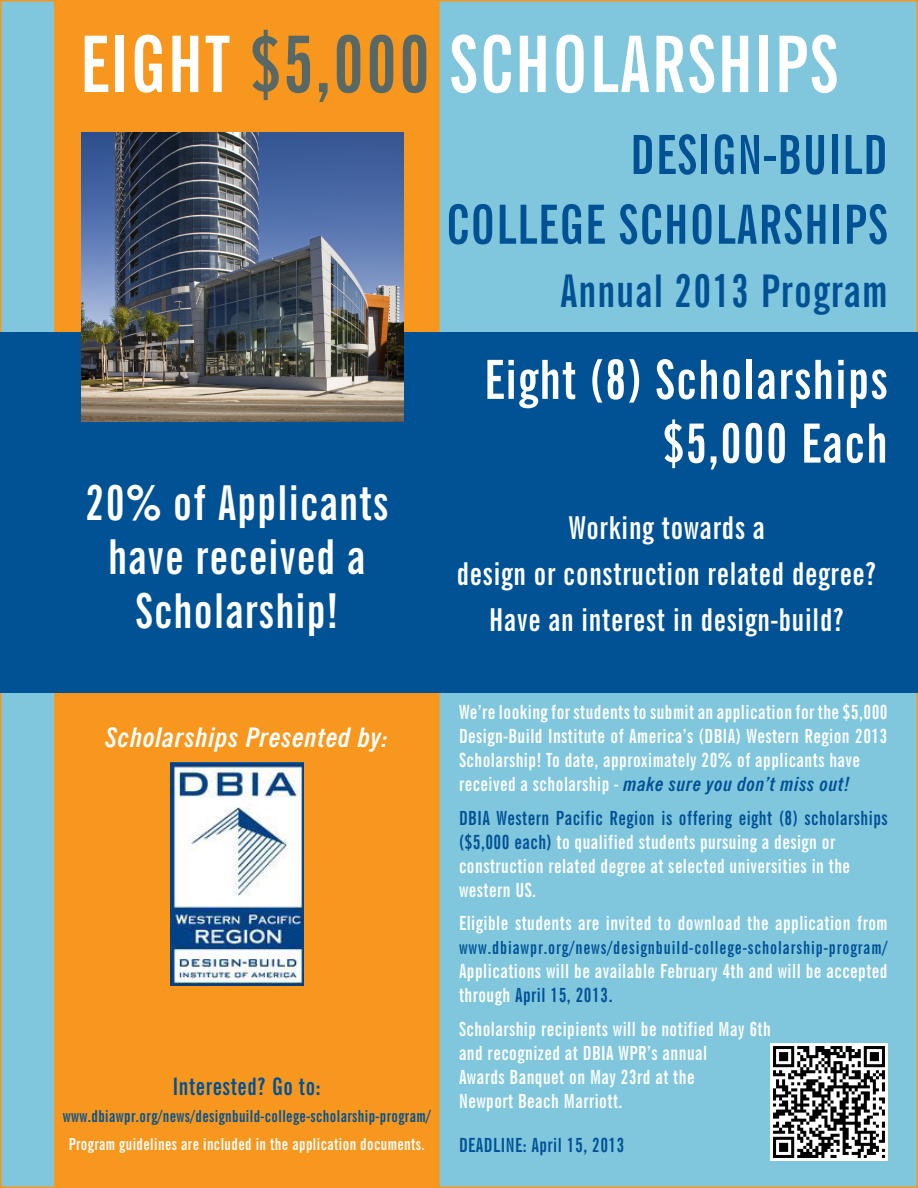
<style>
.page{position:relative;width:918px;height:1188px;background:#fff}
.page>*{position:absolute;margin:0;border:0;box-sizing:border-box;transform-origin:0 0}
.Bulleted_Text{font:700 extra-condensed 78px "News Gothic BT";letter-spacing:.025em;color:#fff}
.Bulleted_Text-2{font:700 extra-condensed 54px "News Gothic BT";letter-spacing:.025em;color:#015195}
.Bulleted_Text-3{font:700 extra-condensed 54px "News Gothic BT";letter-spacing:.025em;color:#fff}
.Bulleted_Text-4{font:700 extra-condensed 48px/54px "News Gothic BT";letter-spacing:.025em;color:#fff;text-align:center}
.Bulleted_Text-5{font:700 extra-condensed 45px "News Gothic BT";letter-spacing:.025em;color:#015195}
.Bulleted_Text-6{font:700 extra-condensed 31.5px "News Gothic BT";letter-spacing:.025em;color:#fff}
.Bulleted_Text-7{font:italic 700 condensed 27px "News Gothic BT";letter-spacing:.025em;color:#fff}
.Bulleted_Text-8{font:700 extra-condensed 24px "News Gothic BT";letter-spacing:.025em;color:#015195}
.Bulleted_Text-9{font:700 extra-condensed 19.5px/24px "News Gothic BT";letter-spacing:.025em;color:#fff}
.Bulleted_Text-10{font:700 extra-condensed 19.5px "News Gothic BT";letter-spacing:.025em;color:#015195}
.Bulleted_Text-11{font:700 extra-condensed 18px "News Gothic BT";letter-spacing:.05em;color:#015195}
.Bulleted_Text-12{font:700 extra-condensed 16.5px "News Gothic BT";letter-spacing:.025em;color:#015195}
.Bulleted_Text-13{font:700 extra-condensed 16.5px "News Gothic BT";letter-spacing:.025em;color:#fff}
.s1{color:#586867}
.s2{font-style:italic;font-stretch:condensed;color:#015195}
.s3{color:#015195}
</style>
<div class="page">
<div style="left:1px;top:1px;width:916px;height:1186px;background:#80c7de"></div>
<div style="left:55px;top:1px;width:384px;height:1186px;background:#f7971d"></div>
<div style="left:432px;top:333px;width:486px;height:360px;background:#015195"></div>
<img style="left:170px;top:763px;width:134px;height:223px">
<div style="left:0;top:333px;width:432px;height:360px;background:#015195"></div>
<img style="left:81px;top:133px;width:323px;height:289px">
<img style="left:770px;top:1043px;width:118px;height:118px">
<p class="Bulleted_Text" style="left:80px;top:17px;width:760px">EIGHT <span class="s1">$5,000</span> SCHOLARSHIPS</p>
<p class="Bulleted_Text-2" style="left:630px;top:122px;width:259px">DESIGN-BUILD</p>
<p class="Bulleted_Text-2" style="left:446px;top:192px;width:443px">COLLEGE SCHOLARSHIPS</p>
<p class="Bulleted_Text-5" style="left:560px;top:264px;width:329px">Annual 2013 Program</p>
<p class="Bulleted_Text-4" style="left:85px;top:476px;width:305px">20% of Applicants have received a<br>Scholarship!</p>
<p class="Bulleted_Text-7" style="left:105px;top:721px;width:285px">Scholarships Presented by:</p>
<p class="Bulleted_Text-8" style="left:173px;top:1072px;width:149px">Interested? Go to:</p>
<p class="Bulleted_Text-12" style="left:63px;top:1107px;width:370px">www.dbiawpr.org/news/designbuild-college-scholarship-program/</p>
<p class="Bulleted_Text-13" style="left:69px;top:1134px;width:358px">Program guidelines are included in the application documents.</p>
<p class="Bulleted_Text-3" style="left:484px;top:347px;width:405px">Eight (8) Scholarships</p>
<p class="Bulleted_Text-3" style="left:663px;top:411px;width:227px">$5,000 Each</p>
<p class="Bulleted_Text-6" style="left:569px;top:509px;width:198px">Working towards a</p>
<p class="Bulleted_Text-6" style="left:457px;top:555px;width:421px">design or construction related degree?</p>
<p class="Bulleted_Text-6" style="left:489px;top:600px;width:357px">Have an interest in design-build?</p>
<p class="Bulleted_Text-9" style="left:459px;top:700px;width:430px">We’re looking for students to submit an application for the $5,000<br>Design-Build Institute of America’s (DBIA) Western Region 2013<br>Scholarship! To date, approximately 20% of applicants have received a scholarship - <span class="s2">make sure you don’t miss out!</span></p>
<p class="Bulleted_Text-9" style="left:459px;top:806px;width:430px"><span class="s3">DBIA Western Pacific Region is offering eight (8) scholarships ($5,000 each)</span> to qualified students pursuing a design or construction related degree at selected universities in the western US.</p>
<p class="Bulleted_Text-9" style="left:459px;top:911px;width:430px">Eligible students are invited to download the application from</p>
<p class="Bulleted_Text-11" style="left:459px;top:937px;width:430px">www.dbiawpr.org/news/designbuild-college-scholarship-program/</p>
<p class="Bulleted_Text-9" style="left:459px;top:959px;width:430px">Applications will be available February 4th and will be accepted through <span class="s3">April 15, 2013.</span></p>
<p class="Bulleted_Text-9" style="left:459px;top:1017px;width:313px">Scholarship recipients will be notified May 6th and recognized at DBIA WPR’s annual<br>Awards Banquet on May 23rd at the<br>Newport Beach Marriott.</p>
<p class="Bulleted_Text-10" style="left:459px;top:1133px;width:167px">DEADLINE: April 15, 2013</p>
</div>
